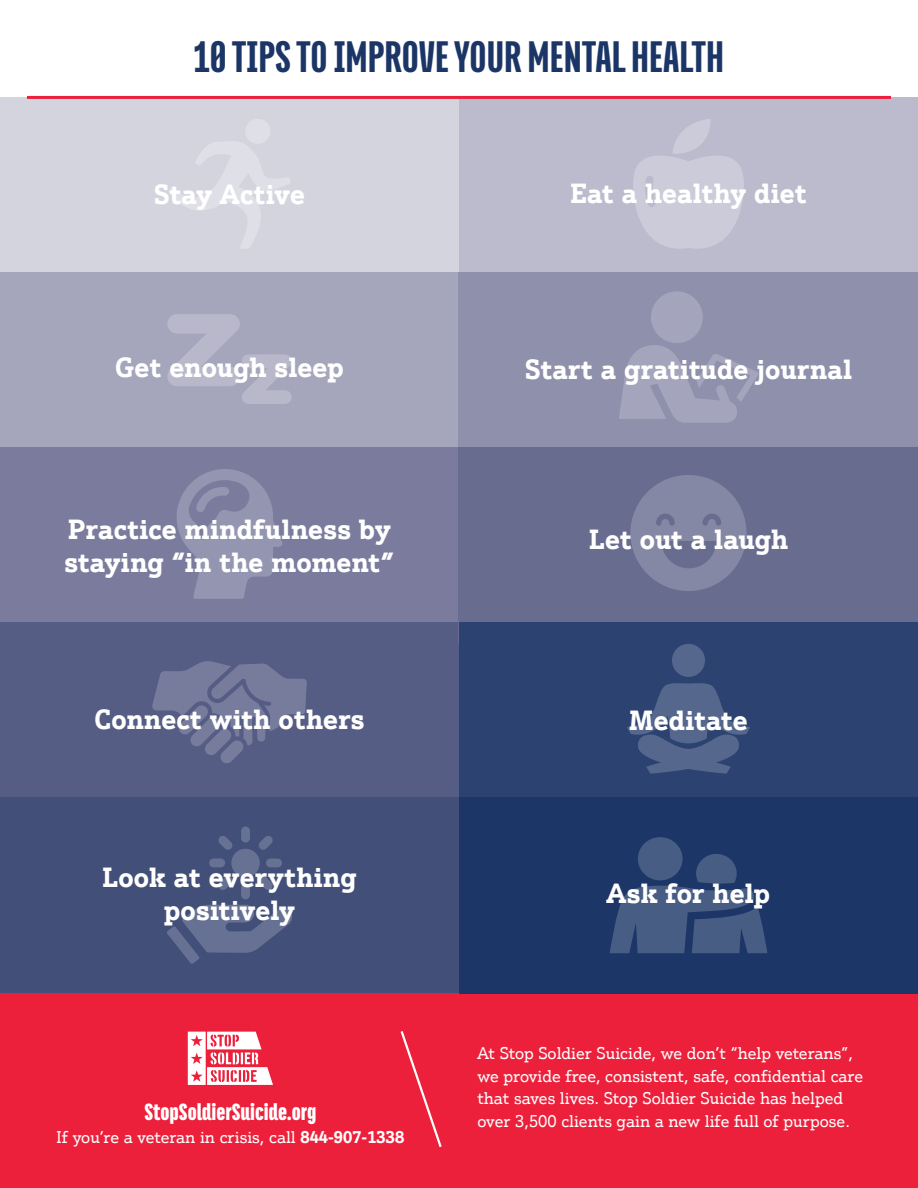
<style>
.page{position:relative;width:918px;height:1188px;background:#fff}
.page>*{position:absolute;margin:0;border:0;box-sizing:border-box;transform-origin:0 0}
.t1{font:900 48px "Titular";color:#1b3666}
.t2{font:700 27px/33px "Justus Pro";letter-spacing:.01em;color:#fff}
.t3{font:800 25.5px "Titular Alt";color:#fff}
.t4{font:16.5px/22.5px "Justus Pro";color:#fff}
.s1{font-weight:700}
</style>
<div class="page">
<div style="left:0;top:97px;width:466px;height:197px;background:#d4d4df"></div>
<div style="left:0;top:272px;width:466px;height:197px;background:#a5a5bc"></div>
<div style="left:0;top:447px;width:466px;height:197px;background:#7b7c9d"></div>
<div style="left:0;top:622px;width:466px;height:197px;background:#565d84"></div>
<div style="left:0;top:797px;width:466px;height:197px;background:#424f79"></div>
<div style="left:459px;top:97px;width:459px;height:197px;background:#bbbbcd"></div>
<div style="left:459px;top:272px;width:459px;height:197px;background:#8f90ac"></div>
<div style="left:459px;top:447px;width:459px;height:197px;background:#686c8f"></div>
<div style="left:459px;top:622px;width:459px;height:197px;background:#2c4270"></div>
<div style="left:0;top:994px;width:918px;height:194px;background:#ec203b"></div>
<svg style="left:188px;top:1032px;width:85px;height:53px"></svg>
<svg style="left:400px;top:1031px;width:42px;height:116px"></svg>
<div style="left:459px;top:797px;width:459px;height:197px;background:#1c3667"></div>
<hr style="left:27px;top:96px;width:864px;height:3px;background:#ec203b">
<div style="left:672px;top:644px;width:33px;height:33px;background:#55678c;border-radius:50%"></div>
<svg style="left:627px;top:683px;width:123px;height:91px"></svg>
<svg style="left:169px;top:119px;width:121px;height:129px"></svg>
<svg style="left:167px;top:314px;width:125px;height:90px"></svg>
<svg style="left:633px;top:119px;width:111px;height:129px"></svg>
<div style="left:638px;top:837px;width:45px;height:43px;background:#485d84;border-radius:50%"></div>
<svg style="left:610px;top:854px;width:157px;height:99px"></svg>
<svg style="left:630px;top:475px;width:117px;height:116px"></svg>
<svg style="left:619px;top:345px;width:139px;height:78px"></svg>
<div style="left:651px;top:291px;width:52px;height:52px;background:#a4a5bc;border-radius:50%"></div>
<svg style="left:177px;top:469px;width:105px;height:130px"></svg>
<svg style="left:167px;top:827px;width:125px;height:137px"></svg>
<svg style="left:152px;top:661px;width:155px;height:102px"></svg>
<p class="t1" style="left:194px;top:32px;width:532px">10 TIPS TO IMPROVE YOUR MENTAL HEALTH</p>
<p class="t2" style="left:154px;top:177px;width:153px">Stay Active</p>
<p class="t2" style="left:115px;top:351px;width:230px">Get enough sleep</p>
<p class="t2" style="left:64px;top:512px;width:332px">Practice mindfulness by staying “in the moment”</p>
<p class="t2" style="left:94px;top:703px;width:272px">Connect with others</p>
<p class="t2" style="left:102px;top:860px;width:256px;text-align:center">Look at everything positively</p>
<p class="t3" style="left:144px;top:1099px;width:174px">StopSoldierSuicide.org</p>
<p class="t4" style="left:57px;top:1126px;width:349px">If you’re a veteran in crisis, call <span class="s1">844-907-1338</span></p>
<p class="t2" style="left:570px;top:176px;width:238px">Eat a healthy diet</p>
<p class="t2" style="left:525px;top:352px;width:329px">Start a gratitude journal</p>
<p class="t2" style="left:589px;top:522px;width:200px">Let out a laugh</p>
<p class="t2" style="left:629px;top:703px;width:120px">Meditate</p>
<p class="t2" style="left:607px;top:877px;width:165px">Ask for help</p>
<p class="t4" style="left:477px;top:1042px;width:387px">At Stop Soldier Suicide, we don’t “help veterans”, we provide free, consistent, safe, confidential care that saves lives. Stop Soldier Suicide has helped over 3,500 clients gain a new life full of purpose.</p>
</div>
